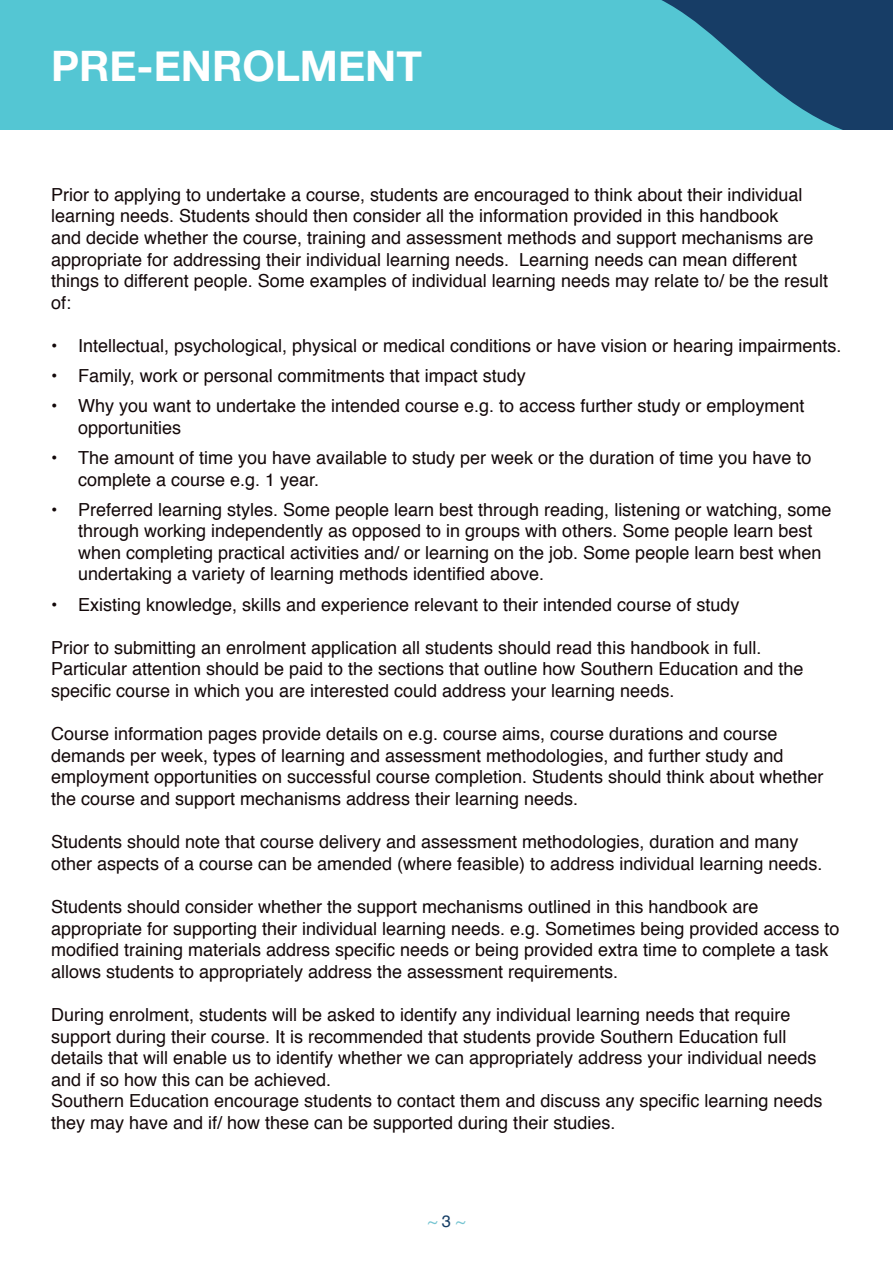
<style>
.page{position:relative;width:893px;height:1263px;background:#fff}
.page>*{position:absolute;margin:0;border:0;box-sizing:border-box;transform-origin:0 0}
.t1{font:700 42px "Helvetica Neue";color:#fff}
.Body{font:18px/21.6px "Helvetica";color:#130809}
.t2{font:16.5px "Helvetica";color:#75c4d1}
.s1{color:#153d65}
</style>
<div class="page">
<div style="left:0;top:0;width:893px;height:129px;background:#54c6d3"></div>
<svg style="left:661px;top:0;width:232px;height:129px"></svg>
<p class="t1" style="left:51px;top:34px;width:372px">PRE-ENROLMENT</p>
<p class="Body" style="left:51px;top:184px;width:779px">Prior to applying to undertake a course, students are encouraged to think about their individual learning needs. Students should then consider all the information provided in this handbook<br>and decide whether the course, training and assessment methods and support mechanisms are appropriate for addressing their individual learning needs. Learning needs can mean different things to different people. Some examples of individual learning needs may relate to/ be the result of:</p>
<p class="Body" style="left:51px;top:335px;width:792px">• Intellectual, psychological, physical or medical conditions or have vision or hearing impairments.</p>
<p class="Body" style="left:51px;top:366px;width:476px">• Family, work or personal commitments that impact study</p>
<p class="Body" style="left:78px;top:396px;width:728px;text-indent:-27px">• Why you want to undertake the intended course e.g. to access further study or employment opportunities</p>
<p class="Body" style="left:78px;top:447px;width:735px;text-indent:-27px">• The amount of time you have available to study per week or the duration of time you have to complete a course e.g. 1 year.</p>
<p class="Body" style="left:78px;top:499px;width:755px;text-indent:-27px">• Preferred learning styles. Some people learn best through reading, listening or watching, some through working independently as opposed to in groups with others. Some people learn best when completing practical activities and/ or learning on the job. Some people learn best when undertaking a variety of learning methods identified above.</p>
<p class="Body" style="left:51px;top:594px;width:690px">• Existing knowledge, skills and experience relevant to their intended course of study</p>
<p class="Body" style="left:51px;top:637px;width:754px">Prior to submitting an enrolment application all students should read this handbook in full.<br>Particular attention should be paid to the sections that outline how Southern Education and the specific course in which you are interested could address your learning needs.</p>
<p class="Body" style="left:51px;top:724px;width:774px">Course information pages provide details on e.g. course aims, course durations and course demands per week, types of learning and assessment methodologies, and further study and employment opportunities on successful course completion. Students should think about whether the course and support mechanisms address their learning needs.</p>
<p class="Body" style="left:51px;top:832px;width:773px">Students should note that course delivery and assessment methodologies, duration and many other aspects of a course can be amended (where feasible) to address individual learning needs.</p>
<p class="Body" style="left:51px;top:896px;width:790px">Students should consider whether the support mechanisms outlined in this handbook are appropriate for supporting their individual learning needs. e.g. Sometimes being provided access to modified training materials address specific needs or being provided extra time to complete a task allows students to appropriately address the assessment requirements.</p>
<p class="Body" style="left:51px;top:1004px;width:767px">During enrolment, students will be asked to identify any individual learning needs that require support during their course. It is recommended that students provide Southern Education full details that will enable us to identify whether we can appropriately address your individual needs and if so how this can be achieved.</p>
<p class="Body" style="left:51px;top:1091px;width:773px">Southern Education encourage students to contact them and discuss any specific learning needs they may have and if/ how these can be supported during their studies.</p>
<p class="t2" style="left:428px;top:1209px;width:39px">~<span class="s1">3</span>~</p>
</div>
